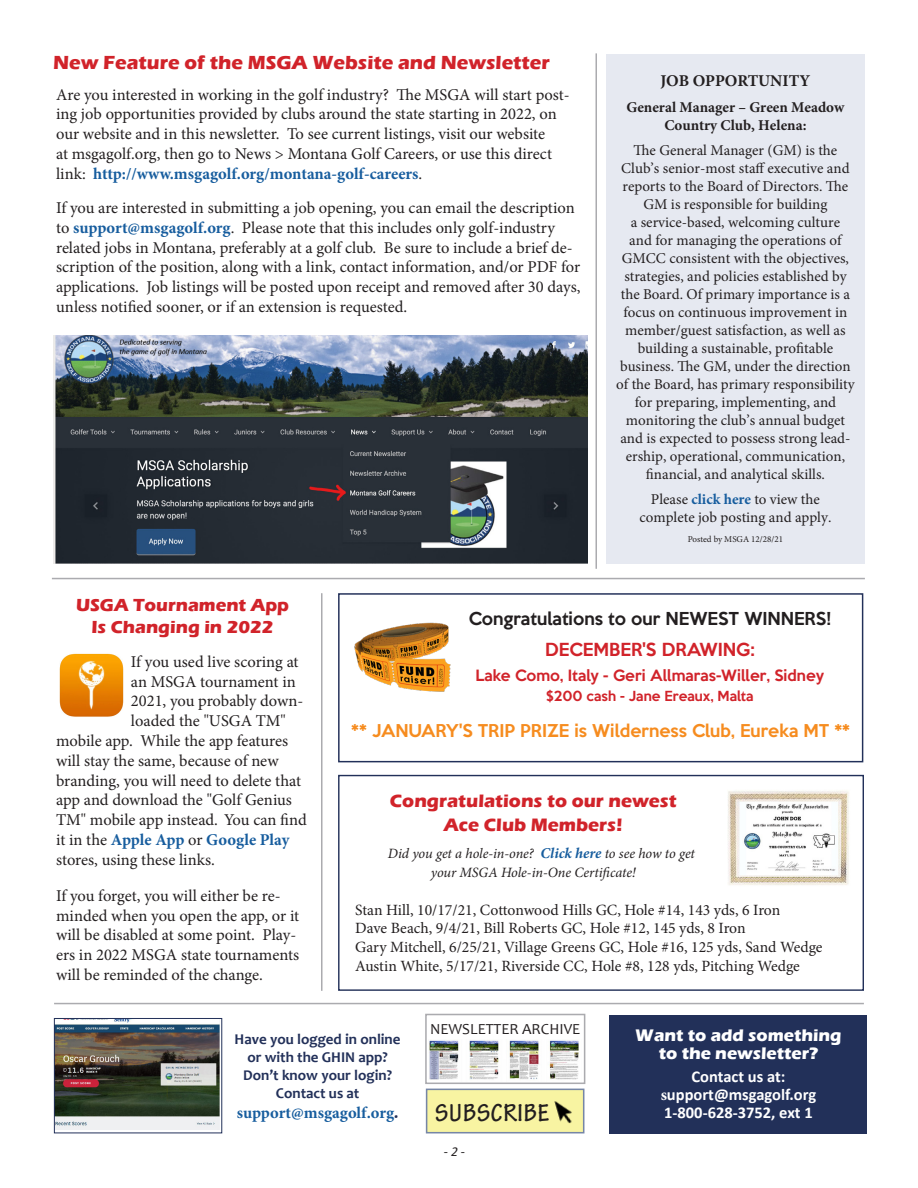
<style>
.page{position:relative;width:918px;height:1188px;background:#fff}
.page>*{position:absolute;margin:0;border:0;box-sizing:border-box;transform-origin:0 0}
.t1{font:700 condensed 26.4px "Tekton Pro";letter-spacing:.03em;color:#231f20}
.t2{font:700 19.5px "Eras ITC";color:#d1232a}
.t3{font:700 18.6px "Eras ITC";color:#d1232a}
.t4{font:700 18px "Eras ITC";color:#d1232a}
.t5{font:700 17.25px "Eras ITC";color:#fff}
.t6{font:16.5px/19.8px "Minion Pro";letter-spacing:-.005em;color:#231f20}
.t7{font:700 16.5px "Calibri";color:#fff}
.t8{font:700 16.5px "Minion Pro";color:#175d9e}
.t9{font:500 16.5px "Keep Calm";color:#d1232a}
.t10{font:700 16.5px "Minion Pro";letter-spacing:-.005em;color:#231f20}
.t11{font:500 16.35px "Keep Calm";color:#231f20}
.t12{font:500 16.2px "Keep Calm";color:#f68c1f}
.t13{font:15.6px "Minion Pro";letter-spacing:-.005em;color:#231f20}
.t14{font:15.45px "Candara";color:#231f20}
.t15{font:15px/18px "Minion Pro";color:#231f20;text-align:center}
.t16{font:700 15px/18px "Candara";color:#223059;text-align:center}
.t17{font:700 15px/18px "Minion Pro";color:#231f20;text-align:center}
.t18{font:italic 14.25px "Minion Pro";letter-spacing:-.005em;color:#231f20}
.t19{font:500 14.25px "Keep Calm";color:#d1232a}
.t20{font:italic 13.5px "Calibri";color:#231f20}
.t21{font:500 12.75px "Keep Calm";color:#d1232a}
.t22{font:9px "Minion Pro";color:#231f20}
.s1{font-weight:700;color:#175d9e}
.s2{font-weight:400;color:#231f20}
.s3{font-weight:700;font-size:15px;color:#175d9e}
.s4{font-family:"Candara";color:#223059}
.s5{font-family:"Minion Pro"}
</style>
<div class="page">
<hr style="left:596px;top:53px;width:1px;height:516px;background:#ababaf">
<div style="left:338px;top:775px;width:526px;height:216px;border:1px solid #223059"></div>
<img style="left:728px;top:790px;width:121px;height:95px">
<div style="left:338px;top:593px;width:525px;height:169px;border:1px solid #223059"></div>
<img style="left:354px;top:622px;width:97px;height:70px">
<hr style="left:52px;top:578px;width:813px;height:1px;background:#ababaf">
<div style="left:609px;top:1015px;width:258px;height:119px;background:#223059"></div>
<div style="left:427px;top:1089px;width:157px;height:44px;background:#f8f4a2"></div>
<div style="left:426px;top:1089px;width:158px;height:44px;border:2px solid #7686a6"></div>
<img style="left:554px;top:1101px;width:18px;height:23px">
<div style="left:425px;top:1014px;width:160px;height:70px;border:2px solid #ababaf"></div>
<img style="left:429px;top:1040px;width:152px;height:42px">
<img style="left:56px;top:1020px;width:164px;height:109px">
<div style="left:54px;top:1018px;width:168px;height:115px;border:1px solid #223059"></div>
<hr style="left:54px;top:1003px;width:810px;height:1px;background:#ababaf">
<div style="left:606px;top:54px;width:259px;height:510px;background:#e6e9f1"></div>
<img style="left:53px;top:335px;width:535px;height:229px">
<img style="left:60px;top:653px;width:63px;height:64px">
<hr style="left:321px;top:593px;width:1px;height:398px;background:#ababaf">
<p class="t2" style="left:53px;top:51px;width:498px">New Feature of the MSGA Website and Newsletter</p>
<p class="t6" style="left:56px;top:85px;width:515px">Are you interested in working in the golf industry? The MSGA will start post&shy;ing job opportunities provided by clubs around the state starting in 2022, on our website and in this newsletter. To see current listings, visit our website<br>at msgagolf.org, then go to News &gt; Montana Golf Careers, or use this direct link: <span class="s1">http://www.msgagolf.org/montana-golf-careers</span>.</p>
<p class="t6" style="left:56px;top:198px;width:526px">If you are interested in submitting a job opening, you can email the description to <span class="s1">support@msgagolf.org</span>. Please note that this includes only golf-industry related jobs in Montana, preferably at a golf club. Be sure to include a brief de&shy;scription of the position, along with a link, contact information, and/or PDF for applications. Job listings will be posted upon receipt and removed after 30 days, unless notified sooner, or if an extension is requested.</p>
<p class="t10" style="left:660px;top:70px;width:152px">JOB OPPORTUNITY</p>
<p class="t17" style="left:626px;top:98px;width:219px">General Manager – Green Meadow<br>Country Club, Helena:</p>
<p class="t15" style="left:621px;top:141px;width:230px">The General Manager (GM) is the Club’s senior-most staff executive and reports to the Board of Directors. The GM is responsible for building</p>
<p class="t15" style="left:631px;top:213px;width:211px">a service-based, welcoming culture</p>
<p class="t15" style="left:621px;top:231px;width:231px">and for managing the operations of GMCC consistent with the objectives, strategies, and policies established by the Board. Of primary importance is a focus on continuous improvement in member/guest satisfaction, as well as building a sustainable, profitable</p>
<p class="t15" style="left:616px;top:357px;width:240px">business. The GM, under the direction of the Board, has primary responsibility for preparing, implementing, and</p>
<p class="t15" style="left:620px;top:411px;width:232px">monitoring the club’s annual budget and is expected to possess strong lead&shy;ership, operational, communication, financial, and analytical skills.</p>
<p class="t15" style="left:651px;top:490px;width:170px">Please <span class="s1">click here</span> to view the</p>
<p class="t15" style="left:639px;top:508px;width:193px">complete job posting and apply.</p>
<p class="t22" style="left:688px;top:533px;width:97px">Posted by MSGA 12/28/21</p>
<p class="t4" style="left:76px;top:595px;width:215px">USGA Tournament App</p>
<p class="t4" style="left:92px;top:616px;width:184px">Is Changing in 2022</p>
<p class="t6" style="left:131px;top:652px;width:169px">If you used live scoring at</p>
<p class="t6" style="left:131px;top:672px;width:166px">an MSGA tournament in</p>
<p class="t6" style="left:131px;top:691px;width:174px">2021, you probably down-</p>
<p class="t6" style="left:131px;top:711px;width:156px">loaded the "USGA TM"</p>
<p class="t6" style="left:56px;top:731px;width:234px">mobile app. While the app features</p>
<p class="t6" style="left:56px;top:751px;width:224px">will stay the same, because of new</p>
<p class="t6" style="left:56px;top:771px;width:246px">branding, you will need to delete that</p>
<p class="t6" style="left:56px;top:790px;width:237px">app and download the "Golf Genius</p>
<p class="t6" style="left:56px;top:810px;width:252px">TM" mobile app instead. You can find</p>
<p class="t8" style="left:56px;top:828px;width:235px"><span class="s2">it in the</span> Apple App <span class="s2">or</span> Google Play</p>
<p class="t6" style="left:56px;top:850px;width:160px">stores, using these links.</p>
<p class="t6" style="left:56px;top:886px;width:245px">If you forget, you will either be re&shy;minded when you open the app, or it will be disabled at some point. Play&shy;ers in 2022 MSGA state tournaments will be reminded of the change.</p>
<p class="t11" style="left:469px;top:604px;width:364px">Congratulations to our NEWEST WINNERS!</p>
<p class="t9" style="left:545px;top:635px;width:211px">DECEMBER'S DRAWING:</p>
<p class="t19" style="left:475px;top:663px;width:350px">Lake Como, Italy - Geri Allmaras-Willer, Sidney</p>
<p class="t21" style="left:546px;top:685px;width:209px">$200 cash - Jane Ereaux, Malta</p>
<p class="t12" style="left:351px;top:716px;width:500px">** JANUARY'S TRIP PRIZE is Wilderness Club, Eureka MT **</p>
<p class="t3" style="left:390px;top:790px;width:288px">Congratulations to our newest</p>
<p class="t3" style="left:444px;top:814px;width:180px">Ace Club Members!</p>
<p class="t18" style="left:388px;top:844px;width:309px">Did you get a hole-in-one? <span class="s3">Click here</span> to see how to get</p>
<p class="t18" style="left:431px;top:863px;width:206px">your MSGA Hole-in-One Certificate!</p>
<p class="t13" style="left:355px;top:899px;width:427px">Stan Hill, 10/17/21, Cottonwood Hills GC, Hole #14, 143 yds, 6 Iron</p>
<p class="t13" style="left:355px;top:918px;width:392px">Dave Beach, 9/4/21, Bill Roberts GC, Hole #12, 145 yds, 8 Iron</p>
<p class="t13" style="left:355px;top:937px;width:469px">Gary Mitchell, 6/25/21, Village Greens GC, Hole #16, 125 yds, Sand Wedge</p>
<p class="t13" style="left:355px;top:956px;width:446px">Austin White, 5/17/21, Riverside CC, Hole #8, 128 yds, Pitching Wedge</p>
<p class="t16" style="left:235px;top:1030px;width:167px">Have you logged in online or with the GHIN app?<br>Don’t know your login?<br>Contact us at</p>
<p class="t8" style="left:237px;top:1101px;width:163px">support@msgagolf.org<span class="s4">.</span></p>
<p class="t14" style="left:430px;top:1019px;width:152px">NEWSLETTER ARCHIVE</p>
<p class="t5" style="left:635px;top:1026px;width:208px">Want to add something</p>
<p class="t5" style="left:659px;top:1044px;width:161px">to the newsletter?</p>
<p class="t7" style="left:692px;top:1065px;width:95px">Contact us at:</p>
<p class="t7" style="left:661px;top:1083px;width:157px"><span class="s5">s</span>upport@msgagolf.org</p>
<p class="t1" style="left:435px;top:1098px;width:116px">SUBSCRIBE</p>
<p class="t7" style="left:664px;top:1100px;width:150px">1-800-628-3752, ext 1</p>
<p class="t20" style="left:444px;top:1142px;width:23px">- 2 -</p>
</div>
